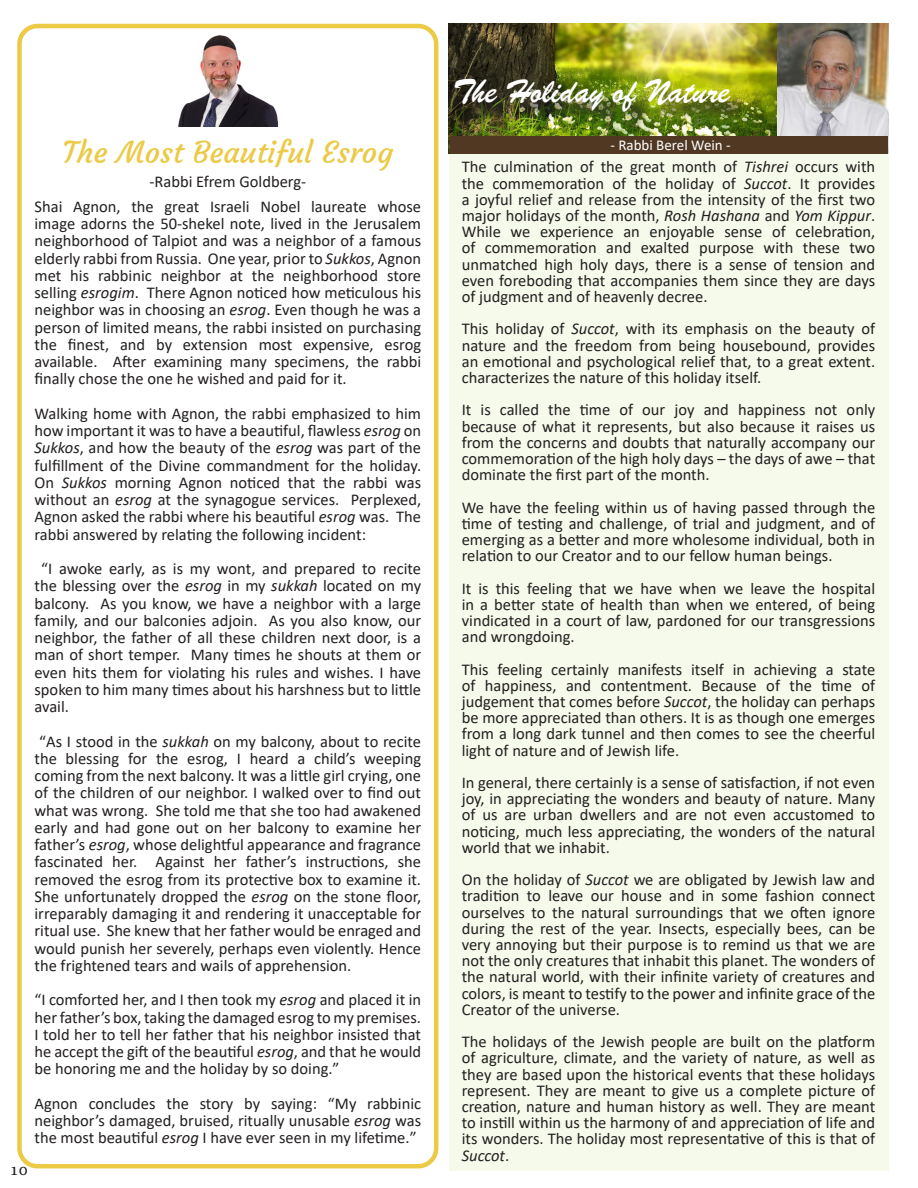
<style>
.page{position:relative;width:918px;height:1188px;background:#fff}
.page>*{position:absolute;margin:0;border:0;box-sizing:border-box;transform-origin:0 0}
.text{font:33px "Brush Script BT";color:#fff}
.text-2{font:30px "Courgette";color:#ecca46}
.t1{font:18px "Adobe Hebrew";color:#231f20}
.text-3{font:16.5px/16.2px "Calibri";color:#231f20;text-align:justify}
.text-4{font:15px "Calibri";color:#fff}
.s1{font-style:italic}
</style>
<div class="page">
<div style="left:449px;top:24px;width:439px;height:1147px;background:#f6faeb"></div>
<img style="left:777px;top:24px;width:111px;height:129px">
<img style="left:449px;top:24px;width:328px;height:129px">
<div style="left:17px;top:24px;width:421px;height:1144px;border:4px solid #ecca46;border-radius:18px"></div>
<img style="left:179px;top:35px;width:98px;height:92px">
<div style="left:458px;top:82px;width:290px;height:48px;background:#231f20;opacity:.75"></div>
<div style="left:450px;top:136px;width:437px;height:17px;background:#503823"></div>
<p class="text-2" style="left:63px;top:134px;width:332px">The Most Beautiful Esrog</p>
<p class="text-3" style="left:149px;top:173px;width:158px">-Rabbi Efrem Goldberg-</p>
<p class="text-3" style="left:35px;top:197px;width:388px;line-height:17.2px">Shai Agnon, the great Israeli Nobel laureate whose image adorns the 50-shekel note, lived in the Jerusalem neighborhood of Talpiot and was a neighbor of a famous elderly rabbi from Russia. One year, prior to <span class="s1">Sukkos</span>, Agnon met his rabbinic neighbor at the neighborhood store selling <span class="s1">esrogim</span>. There Agnon noticed how meticulous his neighbor was in choosing an <span class="s1">esrog</span>. Even though he was a person of limited means, the rabbi insisted on purchasing the finest, and by extension most expensive, esrog available. After examining many specimens, the rabbi finally chose the one he wished and paid for it.</p>
<p class="text-3" style="left:35px;top:404px;width:388px;line-height:17.2px">Walking home with Agnon, the rabbi emphasized to him how important it was to have a beautiful, flawless <span class="s1">esrog</span> on <span class="s1">Sukkos</span>, and how the beauty of the <span class="s1">esrog</span> was part of the fulfillment of the Divine commandment for the holiday.<br>On <span class="s1">Sukkos</span> morning Agnon noticed that the rabbi was without an <span class="s1">esrog</span> at the synagogue services. Perplexed, Agnon asked the rabbi where his beautiful <span class="s1">esrog</span> was. The rabbi answered by relating the following incident:</p>
<p class="text-3" style="left:35px;top:560px;width:388px;line-height:17.2px;text-indent:7px">“I awoke early, as is my wont, and prepared to recite the blessing over the <span class="s1">esrog</span> in my <span class="s1">sukkah</span> located on my balcony. As you know, we have a neighbor with a large family, and our balconies adjoin. As you also know, our neighbor, the father of all these children next door, is a man of short temper. Many times he shouts at them or even hits them for violating his rules and wishes. I have spoken to him many times about his harshness but to little avail.</p>
<p class="text-3" style="left:35px;top:732px;width:388px;line-height:17.2px">“As I stood in the <span class="s1">sukkah</span> on my balcony, about to recite the blessing for the esrog, I heard a child’s weeping coming from the next balcony. It was a little girl crying, one of the children of our neighbor. I walked over to find out what was wrong. She told me that she too had awakened early and had gone out on her balcony to examine her father’s <span class="s1">esrog</span>, whose delightful appearance and fragrance fascinated her. Against her father’s instructions, she removed the esrog from its protective box to examine it.<br>She unfortunately dropped the <span class="s1">esrog</span> on the stone floor, irreparably damaging it and rendering it unacceptable for ritual use. She knew that her father would be enraged and would punish her severely, perhaps even violently. Hence the frightened tears and wails of apprehension.</p>
<p class="text-3" style="left:35px;top:991px;width:388px;line-height:17.2px">“I comforted her, and I then took my <span class="s1">esrog</span> and placed it in her father’s box, taking the damaged esrog to my premises.<br>I told her to tell her father that his neighbor insisted that he accept the gift of the beautiful <span class="s1">esrog</span>, and that he would be honoring me and the holiday by so doing.”</p>
<p class="text-3" style="left:35px;top:1094px;width:388px;line-height:17.2px">Agnon concludes the story by saying: “My rabbinic neighbor’s damaged, bruised, ritually unusable <span class="s1">esrog</span> was the most beautiful <span class="s1">esrog</span> I have ever seen in my lifetime.”</p>
<p class="t1" style="left:10px;top:1159px;width:20px">10</p>
<p class="text" style="left:454px;top:72px;width:278px">The Holiday of Nature</p>
<p class="text-4" style="left:610px;top:135px;width:122px">- Rabbi Berel Wein -</p>
<p class="text-3" style="left:462px;top:158px;width:415px">The culmination of the great month of <span class="s1">Tishrei</span> occurs with the commemoration of the holiday of <span class="s1">Succot</span>. It provides a joyful relief and release from the intensity of the first two major holidays of the month, <span class="s1">Rosh Hashana</span> and <span class="s1">Yom Kippur</span>.<br>While we experience an enjoyable sense of celebration, of commemoration and exalted purpose with these two unmatched high holy days, there is a sense of tension and even foreboding that accompanies them since they are days of judgment and of heavenly decree.</p>
<p class="text-3" style="left:462px;top:320px;width:415px">This holiday of <span class="s1">Succot</span>, with its emphasis on the beauty of nature and the freedom from being housebound, provides an emotional and psychological relief that, to a great extent. characterizes the nature of this holiday itself.</p>
<p class="text-3" style="left:462px;top:401px;width:415px">It is called the time of our joy and happiness not only because of what it represents, but also because it raises us from the concerns and doubts that naturally accompany our commemoration of the high holy days – the days of awe – that dominate the first part of the month.</p>
<p class="text-3" style="left:462px;top:499px;width:415px">We have the feeling within us of having passed through the time of testing and challenge, of trial and judgment, and of emerging as a better and more wholesome individual, both in relation to our Creator and to our fellow human beings.</p>
<p class="text-3" style="left:462px;top:580px;width:415px">It is this feeling that we have when we leave the hospital in a better state of health than when we entered, of being vindicated in a court of law, pardoned for our transgressions and wrongdoing.</p>
<p class="text-3" style="left:462px;top:661px;width:415px">This feeling certainly manifests itself in achieving a state of happiness, and contentment. Because of the time of judgement that comes before <span class="s1">Succot</span>, the holiday can perhaps be more appreciated than others. It is as though one emerges from a long dark tunnel and then comes to see the cheerful light of nature and of Jewish life.</p>
<p class="text-3" style="left:462px;top:774px;width:415px">In general, there certainly is a sense of satisfaction, if not even joy, in appreciating the wonders and beauty of nature. Many of us are urban dwellers and are not even accustomed to noticing, much less appreciating, the wonders of the natural world that we inhabit.</p>
<p class="text-3" style="left:462px;top:871px;width:415px">On the holiday of <span class="s1">Succot</span> we are obligated by Jewish law and tradition to leave our house and in some fashion connect ourselves to the natural surroundings that we often ignore during the rest of the year. Insects, especially bees, can be very annoying but their purpose is to remind us that we are not the only creatures that inhabit this planet. The wonders of the natural world, with their infinite variety of creatures and colors, is meant to testify to the power and infinite grace of the Creator of the universe.</p>
<p class="text-3" style="left:462px;top:1033px;width:415px">The holidays of the Jewish people are built on the platform of agriculture, climate, and the variety of nature, as well as they are based upon the historical events that these holidays represent. They are meant to give us a complete picture of creation, nature and human history as well. They are meant to instill within us the harmony of and appreciation of life and its wonders. The holiday most representative of this is that of <span class="s1">Succot</span>.</p>
</div>
